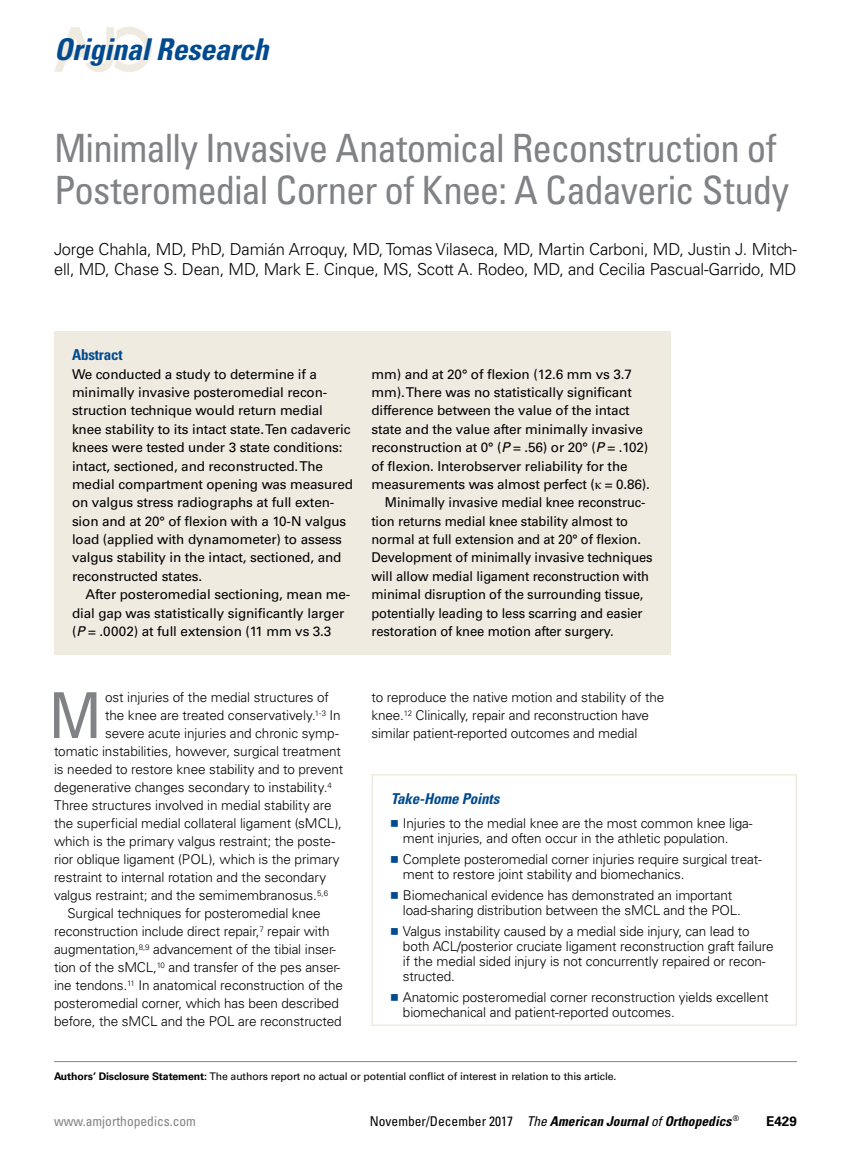
<style>
.page{position:relative;width:851px;height:1161px;background:#fff}
.page>*{position:absolute;margin:0;border:0;box-sizing:border-box;transform-origin:0 0}
.t1{font:condensed 63.3px "Univers LT Std";color:#808285}
.t2{font:condensed 39px/42px "Univers LT Std";letter-spacing:-.025em;color:#808285}
.t3{font:italic 700 condensed 30px "Univers LT Std";letter-spacing:-.01em;color:#004a8f}
.t4{font:300 16.5px/19.5px "Univers LT Std";letter-spacing:-.01em;color:#000}
.t5{font:italic 700 condensed 15px "Univers LT Std";letter-spacing:-.01em;color:#004a8f}
.t6{font:700 condensed 15px "Univers LT Std";letter-spacing:-.01em;color:#004a8f}
.t7{font:300 13.5px/15px "Univers LT Std";letter-spacing:-.01em;color:#000}
.t8{font:13.5px/18.3px "Univers LT Std";letter-spacing:-.01em;color:#000}
.t9{font:13.5px "Univers LT Std";letter-spacing:-.01em;color:#000;scale:.96 1}
.t10{font:italic 700 condensed 13.5px "Univers LT Std";color:#000}
.t11{font:condensed 13.5px "Univers LT Std";color:#808285}
.t12{font:700 13.5px "Univers LT Std";color:#000}
.t13{font:10.5px "Univers LT Std";letter-spacing:-.01em;color:#000}
.s1{font-style:italic}
.s2{font-family:"Times New Roman"}
.s3{font-family:"Universal Std Newswith Comm Pi";font-weight:400;color:#004a8f}
.s4{font-weight:700}
.s5{font-weight:400;font-style:normal}
.s6{font-weight:400}
</style>
<div class="page">
<svg style="left:54px;top:27px;width:98px;height:45px"></svg>
<div style="left:54px;top:332px;width:616px;height:324px;background:#efebe1"></div>
<hr style="left:54px;top:1061px;width:742px;height:1px;background:#808285">
<div style="left:371px;top:774px;width:425px;height:252px;border:2px solid #efebe1"></div>
<h3 class="t3" style="left:54px;top:31px;width:216px">Original Research</h3>
<h2 class="t2" style="left:54px;top:127px;width:736px">Minimally Invasive Anatomical Reconstruction of<br>Posteromedial Corner of Knee: A Cadaveric Study</h2>
<p class="t4" style="left:54px;top:240px;width:744px">Jorge Chahla, MD, PhD, Damián Arroquy, MD, Tomas Vilaseca, MD, Martin Carboni, MD, Justin J. Mitch&shy;ell, MD, Chase S. Dean, MD, Mark E. Cinque, MS, Scott A. Rodeo, MD, and Cecilia Pascual-Garrido, MD</p>
<p class="t6" style="left:72px;top:346px;width:52px">Abstract</p>
<p class="t8" style="left:72px;top:365px;width:282px">We conducted a study to determine if a minimally invasive posteromedial recon&shy;struction technique would return medial knee stability to its intact state. Ten cadaveric knees were tested under 3 state conditions: intact, sectioned, and reconstructed. The medial compartment opening was measured on valgus stress radiographs at full exten&shy;sion and at 20° of flexion with a 10-N valgus load (applied with dynamometer) to assess valgus stability in the intact, sectioned, and reconstructed states.</p>
<p class="t8" style="left:72px;top:585px;width:280px;text-indent:14px">After posteromedial sectioning, mean me&shy;dial gap was statistically significantly larger (<span class="s1">P</span> = .0002) at full extension (11 mm vs 3.3</p>
<p class="t8" style="left:371px;top:365px;width:262px">mm) and at 20° of flexion (12.6 mm vs 3.7</p>
<p class="t8" style="left:371px;top:383px;width:262px">mm). There was no statistically significant</p>
<p class="t8" style="left:371px;top:402px;width:260px">difference between the value of the intact</p>
<p class="t8" style="left:371px;top:420px;width:273px">state and the value after minimally invasive</p>
<p class="t8" style="left:371px;top:438px;width:278px">reconstruction at 0° (<span class="s1">P</span> = .56) or 20° (<span class="s1">P</span> = .102)</p>
<p class="t8" style="left:371px;top:457px;width:258px">of flexion. Interobserver reliability for the</p>
<p class="t8" style="left:371px;top:475px;width:280px">measurements was almost perfect (<span class="s2">κ</span> = 0.86).</p>
<p class="t9" style="left:385px;top:495px;width:273px">Minimally invasive medial knee reconstruc-</p>
<p class="t9" style="left:371px;top:513px;width:269px">tion returns medial knee stability almost to</p>
<p class="t9" style="left:371px;top:531px;width:282px">normal at full extension and at 20° of flexion.</p>
<p class="t9" style="left:371px;top:550px;width:294px">Development of minimally invasive techniques</p>
<p class="t9" style="left:371px;top:568px;width:291px">will allow medial ligament reconstruction with</p>
<p class="t9" style="left:371px;top:586px;width:285px">minimal disruption of the surrounding tissue,</p>
<p class="t9" style="left:371px;top:605px;width:284px">potentially leading to less scarring and easier</p>
<p class="t9" style="left:371px;top:623px;width:254px">restoration of knee motion after surgery.</p>
<h1 class="t1" style="left:49px;top:675px;width:54px">M</h1>
<p class="t7" style="left:105px;top:690px;width:225px">ost injuries of the medial structures of</p>
<p class="t7" style="left:105px;top:708px;width:237px">the knee are treated conservatively.<sup>1-3</sup> In</p>
<p class="t7" style="left:105px;top:726px;width:235px">severe acute injuries and chronic symp-</p>
<p class="t7" style="left:54px;top:744px;width:288px">tomatic instabilities, however, surgical treatment</p>
<p class="t7" style="left:54px;top:762px;width:291px">is needed to restore knee stability and to prevent</p>
<p class="t7" style="left:54px;top:780px;width:279px">degenerative changes secondary to instability.<sup>4</sup></p>
<p class="t7" style="left:54px;top:798px;width:279px">Three structures involved in medial stability are</p>
<p class="t7" style="left:54px;top:816px;width:289px">the superficial medial collateral ligament (sMCL),</p>
<p class="t7" style="left:54px;top:834px;width:283px">which is the primary valgus restraint; the poste-</p>
<p class="t7" style="left:54px;top:852px;width:287px">rior oblique ligament (POL), which is the primary</p>
<p class="t7" style="left:54px;top:870px;width:273px">restraint to internal rotation and the secondary</p>
<p class="t7" style="left:54px;top:888px;width:276px">valgus restraint; and the semimembranosus.<sup>5,6</sup></p>
<p class="t7" style="left:68px;top:906px;width:255px">Surgical techniques for posteromedial knee</p>
<p class="t7" style="left:54px;top:924px;width:277px">reconstruction include direct repair,<sup>7</sup> repair with</p>
<p class="t7" style="left:54px;top:942px;width:283px">augmentation,<sup>8,9</sup> advancement of the tibial inser-</p>
<p class="t7" style="left:54px;top:960px;width:288px">tion of the sMCL,<sup>10</sup> and transfer of the pes anser-</p>
<p class="t7" style="left:54px;top:978px;width:290px">ine tendons.<sup>11</sup> In anatomical reconstruction of the</p>
<p class="t7" style="left:54px;top:996px;width:286px">posteromedial corner, which has been described</p>
<p class="t7" style="left:54px;top:1014px;width:289px">before, the sMCL and the POL are reconstructed</p>
<p class="t7" style="left:371px;top:688px;width:294px;line-height:18px">to reproduce the native motion and stability of the knee.<sup>12</sup> Clinically, repair and reconstruction have similar patient-reported outcomes and medial</p>
<p class="t5" style="left:391px;top:790px;width:110px">Take-Home Points</p>
<p class="t7" style="left:403px;top:816px;width:351px;text-indent:-12px"><span class="s3">◾</span> Injuries to the medial knee are the most common knee liga&shy;ment injuries, and often occur in the athletic population.</p>
<p class="t7" style="left:403px;top:852px;width:360px;text-indent:-12px"><span class="s3">◾</span> Complete posteromedial corner injuries require surgical treat&shy;ment to restore joint stability and biomechanics.</p>
<p class="t7" style="left:403px;top:888px;width:339px;text-indent:-12px"><span class="s3">◾</span> Biomechanical evidence has demonstrated an important load-sharing distribution between the sMCL and the POL.</p>
<p class="t7" style="left:403px;top:924px;width:372px;text-indent:-12px"><span class="s3">◾</span> Valgus instability caused by a medial side injury, can lead to both ACL/posterior cruciate ligament reconstruction graft failure if the medial sided injury is not concurrently repaired or recon&shy;structed.</p>
<p class="t7" style="left:403px;top:990px;width:367px;text-indent:-12px"><span class="s3">◾</span> Anatomic posteromedial corner reconstruction yields excellent biomechanical and patient-reported outcomes.</p>
<p class="t13" style="left:54px;top:1070px;width:564px"><span class="s4">Authors’ Disclosure Statement:</span> The authors report no actual or potential conflict of interest in relation to this article.</p>
<p class="t11" style="left:54px;top:1112px;width:143px">www.amjorthopedics.com</p>
<p class="t10" style="left:370px;top:1113px;width:371px"><span class="s5">November/December 2017</span> <span class="s6">The</span> American Journal <span class="s6">of</span> Orthopedics <sup>®</sup></p>
<p class="t12" style="left:766px;top:1113px;width:32px">E429</p>
</div>
